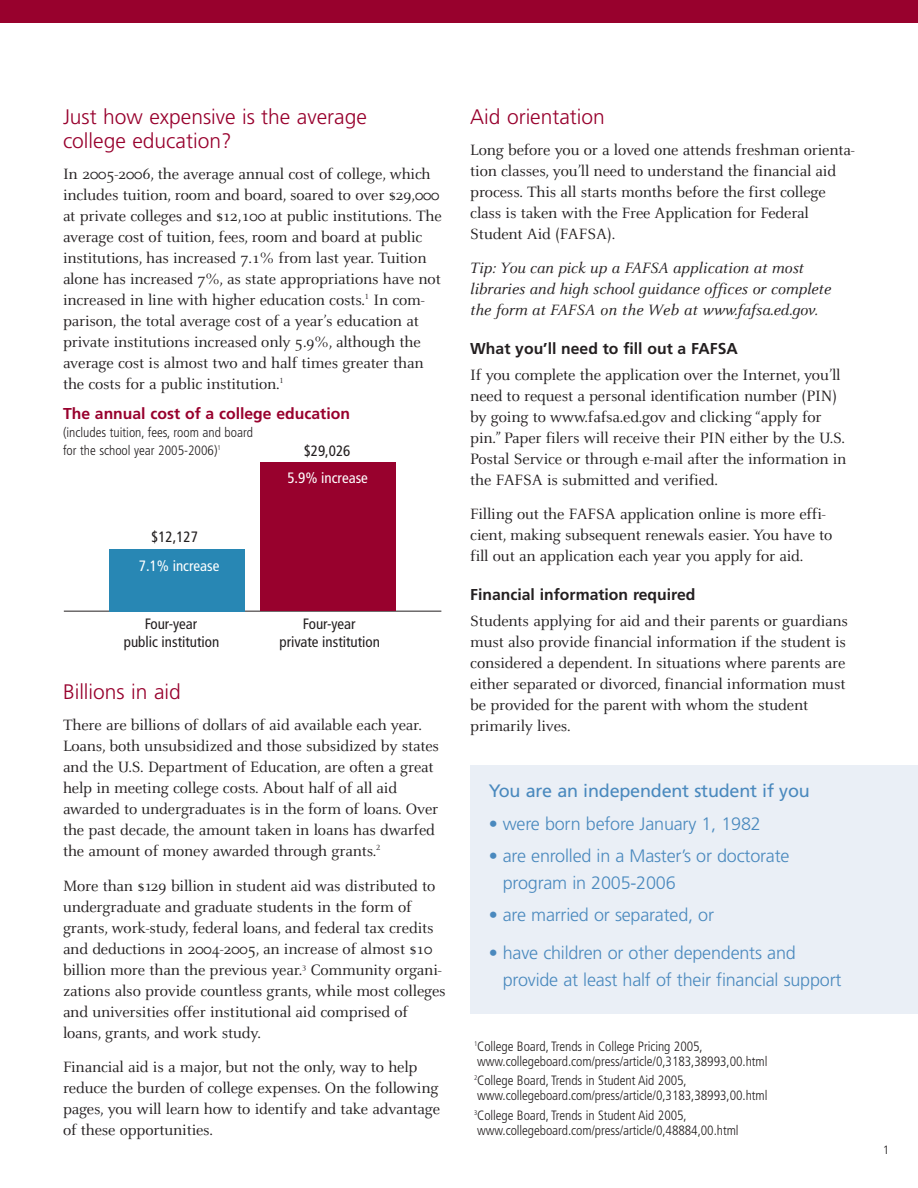
<style>
.page{position:relative;width:918px;height:1188px;background:#fff}
.page>*{position:absolute;margin:0;border:0;box-sizing:border-box;transform-origin:0 0}
.t1{font:300 21px/24px "Frutiger";color:#98012d}
.t2{font:300 18px/27px "Frutiger";letter-spacing:-.01em;color:#4a89be}
.t3{font:18px "Frutiger";letter-spacing:-.01em;color:#4a89be}
.t4{font:16.5px/21px "Celeste";letter-spacing:-.01em;color:#231f20}
.t5{font:italic 16.5px/21px "Celeste";color:#231f20}
.t6{font:700 15.75px "Frutiger";color:#231f20}
.t7{font:700 15.75px "Frutiger";color:#98012d}
.t8{font:condensed 15px/18px "Frutiger";color:#231f20;text-align:center}
.t9{font:condensed 15px "Frutiger";color:#fff}
.t10{font:300 condensed 13.5px/15px "Frutiger";letter-spacing:-.005em;color:#231f20}
.t11{font:300 12px "Frutiger";color:#231f20}
</style>
<div class="page">
<div style="left:0;top:0;width:918px;height:23px;background:#98012d"></div>
<hr style="left:64px;top:611px;width:377px;height:1px;background:#231f20">
<div style="left:260px;top:462px;width:136px;height:149px;background:#98012d"></div>
<div style="left:109px;top:549px;width:136px;height:62px;background:#2887b4"></div>
<div style="left:470px;top:765px;width:448px;height:248px;background:#eaeff6"></div>
<p class="t1" style="left:63px;top:106px;width:305px">Just how expensive is the average college education?</p>
<p class="t4" style="left:63px;top:165px;width:380px">In 2005-2006, the average annual cost of college, which includes tuition, room and board, soared to over $29,000 at private colleges and $12,100 at public institutions. The average cost of tuition, fees, room and board at public institutions, has increased 7.1% from last year. Tuition alone has increased 7%, as state appropriations have not increased in line with higher education costs.<sup>1</sup> In com&shy;parison, the total average cost of a year’s education at private institutions increased only 5.9%, although the average cost is almost two and half times greater than the costs for a public institution.<sup>1</sup></p>
<p class="t7" style="left:63px;top:407px;width:288px">The annual cost of a college education</p>
<p class="t10" style="left:63px;top:424px;width:192px;line-height:18px">(includes tuition, fees, room and board for the school year 2005-2006)<sup>1</sup></p>
<p class="t8" style="left:304px;top:443px;width:48px">$29,026</p>
<p class="t8" style="left:151px;top:529px;width:48px">$12,127</p>
<p class="t9" style="left:139px;top:559px;width:82px">7.1% increase</p>
<p class="t9" style="left:287px;top:471px;width:82px">5.9% increase</p>
<p class="t8" style="left:124px;top:616px;width:97px">Four-year<br>public institution</p>
<p class="t8" style="left:280px;top:616px;width:102px">Four-year<br>private institution</p>
<p class="t1" style="left:63px;top:682px;width:119px">Billions in aid</p>
<p class="t4" style="left:63px;top:716px;width:378px">There are billions of dollars of aid available each year.<br>Loans, both unsubsidized and those subsidized by states and the U.S. Department of Education, are often a great help in meeting college costs. About half of all aid awarded to undergraduates is in the form of loans. Over the past decade, the amount taken in loans has dwarfed the amount of money awarded through grants.<sup>2</sup></p>
<p class="t4" style="left:63px;top:877px;width:384px">More than $129 billion in student aid was distributed to undergraduate and graduate students in the form of grants, work-study, federal loans, and federal tax credits and deductions in 2004-2005, an increase of almost $10 billion more than the previous year.<sup>3</sup> Community organi&shy;zations also provide countless grants, while most colleges and universities offer institutional aid comprised of loans, grants, and work study.</p>
<p class="t4" style="left:63px;top:1058px;width:379px">Financial aid is a major, but not the only, way to help reduce the burden of college expenses. On the following pages, you will learn how to identify and take advantage of these opportunities.</p>
<p class="t1" style="left:470px;top:106px;width:136px">Aid orientation</p>
<p class="t4" style="left:470px;top:141px;width:386px">Long before you or a loved one attends freshman orienta&shy;tion classes, you’ll need to understand the financial aid process. This all starts months before the first college class is taken with the Free Application for Federal Student Aid (FAFSA).</p>
<p class="t5" style="left:470px;top:259px;width:362px">Tip: You can pick up a FAFSA application at most libraries and high school guidance offices or complete the form at FAFSA on the Web at www.fafsa.ed.gov.</p>
<p class="t6" style="left:470px;top:342px;width:269px">What you’ll need to fill out a FAFSA</p>
<p class="t4" style="left:470px;top:366px;width:378px">If you complete the application over the Internet, you’ll need to request a personal identification number (PIN) by going to www.fafsa.ed.gov and clicking “apply for pin.” Paper filers will receive their PIN either by the U.S.<br>Postal Service or through e-mail after the information in the FAFSA is submitted and verified.</p>
<p class="t4" style="left:470px;top:505px;width:364px">Filling out the FAFSA application online is more effi&shy;cient, making subsequent renewals easier. You have to fill out an application each year you apply for aid.</p>
<p class="t6" style="left:470px;top:588px;width:227px">Financial information required</p>
<p class="t4" style="left:470px;top:612px;width:379px">Students applying for aid and their parents or guardians must also provide financial information if the student is considered a dependent. In situations where parents are either separated or divorced, financial information must be provided for the parent with whom the student primarily lives.</p>
<p class="t3" style="left:489px;top:784px;width:323px">You are an independent student if you</p>
<p class="t2" style="left:489px;top:811px;width:274px">• were born before January 1, 1982</p>
<p class="t2" style="left:503px;top:844px;width:288px;text-indent:-14px">• are enrolled in a Master’s or doctorate program in 2005-2006</p>
<p class="t2" style="left:489px;top:903px;width:227px">• are married or separated, or</p>
<p class="t2" style="left:503px;top:941px;width:340px;text-indent:-14px">• have children or other dependents and provide at least half of their financial support</p>
<p class="t10" style="left:474px;top:1040px;width:295px"><sup>1</sup>College Board, Trends in College Pricing 2005, www.collegeboard.com/press/article/0,3183,38993,00.html</p>
<p class="t10" style="left:474px;top:1074px;width:295px"><sup>2</sup>College Board, Trends in Student Aid 2005, www.collegeboard.com/press/article/0,3183,38993,00.html</p>
<p class="t10" style="left:474px;top:1109px;width:266px"><sup>3</sup>College Board, Trends in Student Aid 2005, www.collegeboard.com/press/article/0,48884,00.html</p>
<p class="t11" style="left:883px;top:1144px;width:8px">1</p>
</div>
